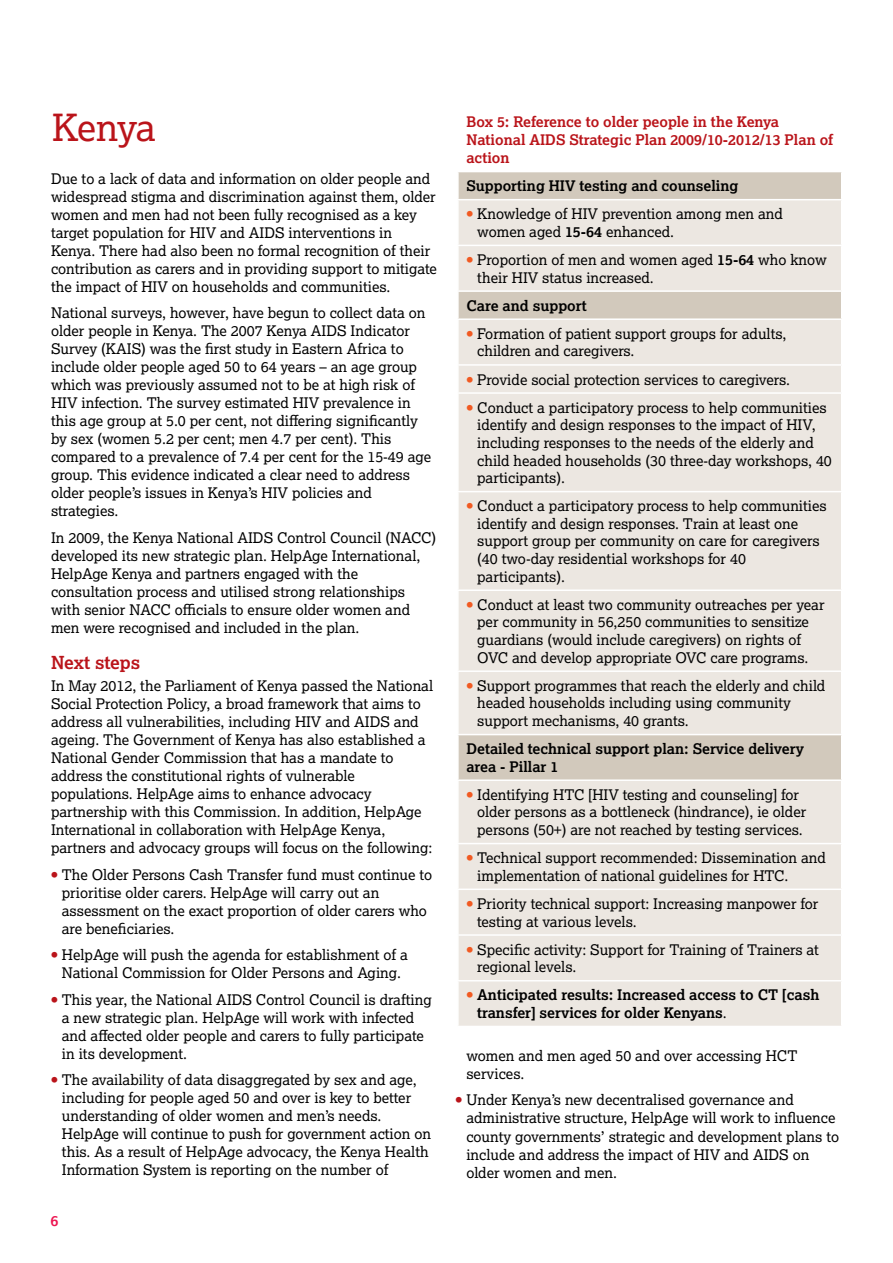
<style>
.page{position:relative;width:893px;height:1263px;background:#fff}
.page>*{position:absolute;margin:0;border:0;box-sizing:border-box;transform-origin:0 0}
.t1{font:37.5px "Lexia";letter-spacing:-.03em;color:#ba141a}
.t2{font:700 18px "Lexia";color:#ba141a}
.t3{font:14.7px/18px "Lexia";color:#000}
.t4{font:700 14.7px/17.5px "Lexia";color:#000}
.t5{font:700 14.7px/18px "Lexia";color:#ba141a}
.t6{font:700 14.7px "Lexia";color:#ed1651}
.s1{font-family:"Lexia X Bold";color:#f15a22}
.s2{font-weight:700}
.s3{font-family:"Lexia X Bold";font-weight:400;color:#f15a22}
.s4{font-weight:400}
.s5{font-family:"Lexia X Bold";color:#ba141a}
</style>
<div class="page">
<div style="left:459px;top:172px;width:382px;height:27px;background:#d2c9bc"></div>
<svg style="left:459px;top:200px;width:382px;height:826px;background:#e9e4dd"></svg>
<hr style="left:457px;top:245px;width:385px;height:1px;background:#fff">
<hr style="left:457px;top:364px;width:385px;height:2px;background:#fff">
<hr style="left:457px;top:392px;width:385px;height:2px;background:#fff">
<hr style="left:457px;top:491px;width:385px;height:1px;background:#fff">
<hr style="left:457px;top:589px;width:385px;height:2px;background:#fff">
<hr style="left:457px;top:670px;width:385px;height:2px;background:#fff">
<hr style="left:457px;top:843px;width:385px;height:1px;background:#fff">
<hr style="left:457px;top:888px;width:385px;height:2px;background:#fff">
<hr style="left:457px;top:934px;width:385px;height:2px;background:#fff">
<hr style="left:457px;top:980px;width:385px;height:1px;background:#fff">
<hr style="left:457px;top:290px;width:385px;height:2px;background:#fff">
<hr style="left:457px;top:318px;width:385px;height:2px;background:#fff">
<hr style="left:457px;top:734px;width:385px;height:1px;background:#fff">
<hr style="left:457px;top:779px;width:385px;height:2px;background:#fff">
<h1 class="t1" style="left:52px;top:104px;width:105px">Kenya</h1>
<p class="t5" style="left:466px;top:112px;width:368px">Box 5: Reference to older people in the Kenya<br>National AIDS Strategic Plan 2009/10-2012/13 Plan of action</p>
<p class="t4" style="left:466px;top:177px;width:274px">Supporting HIV testing and counseling</p>
<p class="t3" style="left:477px;top:205px;width:307px;line-height:17.5px;text-indent:-11px"><span class="s1">•</span> Knowledge of HIV prevention among men and women aged <span class="s2">15-64</span> enhanced.</p>
<p class="t3" style="left:477px;top:250px;width:351px;line-height:17.5px;text-indent:-11px"><span class="s1">•</span> Proportion of men and women aged <span class="s2">15-64</span> who know their HIV status increased.</p>
<p class="t4" style="left:466px;top:296px;width:122px">Care and support</p>
<p class="t3" style="left:477px;top:324px;width:311px;line-height:17.5px;text-indent:-11px"><span class="s1">•</span> Formation of patient support groups for adults, children and caregivers.</p>
<p class="t3" style="left:466px;top:370px;width:325px"><span class="s1">•</span> Provide social protection services to caregivers.</p>
<p class="t3" style="left:477px;top:398px;width:356px;line-height:17.5px;text-indent:-11px"><span class="s1">•</span> Conduct a participatory process to help communities identify and design responses to the impact of HIV, including responses to the needs of the elderly and child headed households (30 three-day workshops, 40 participants).</p>
<p class="t3" style="left:477px;top:497px;width:351px;line-height:17.5px;text-indent:-11px"><span class="s1">•</span> Conduct a participatory process to help communities identify and design responses. Train at least one support group per community on care for caregivers (40 two-day residential workshops for 40 participants).</p>
<p class="t3" style="left:477px;top:595px;width:349px;line-height:17.5px;text-indent:-11px"><span class="s1">•</span> Conduct at least two community outreaches per year per community in 56,250 communities to sensitize guardians (would include caregivers) on rights of OVC and develop appropriate OVC care programs.</p>
<p class="t3" style="left:477px;top:676px;width:350px;line-height:17.5px;text-indent:-11px"><span class="s1">•</span> Support programmes that reach the elderly and child headed households including using community support mechanisms, 40 grants.</p>
<p class="t4" style="left:466px;top:740px;width:339px">Detailed technical support plan: Service delivery area - Pillar 1</p>
<p class="t3" style="left:477px;top:785px;width:331px;line-height:17.5px;text-indent:-11px"><span class="s1">•</span> Identifying HTC [HIV testing and counseling] for older persons as a bottleneck (hindrance), ie older persons (50+) are not reached by testing services.</p>
<p class="t3" style="left:477px;top:849px;width:350px;line-height:17.5px;text-indent:-11px"><span class="s1">•</span> Technical support recommended: Dissemination and implementation of national guidelines for HTC.</p>
<p class="t3" style="left:477px;top:894px;width:343px;line-height:17.5px;text-indent:-11px"><span class="s1">•</span> Priority technical support: Increasing manpower for testing at various levels.</p>
<p class="t3" style="left:477px;top:940px;width:343px;line-height:17.5px;text-indent:-11px"><span class="s1">•</span> Specific activity: Support for Training of Trainers at regional levels.</p>
<p class="t4" style="left:477px;top:986px;width:344px;text-indent:-11px"><span class="s3">•</span> Anticipated results: Increased access to CT [cash transfer] services for older Kenyans<span class="s4">.</span></p>
<p class="t3" style="left:51px;top:169px;width:387px">Due to a lack of data and information on older people and widespread stigma and discrimination against them, older women and men had not been fully recognised as a key target population for HIV and AIDS interventions in Kenya. There had also been no formal recognition of their contribution as carers and in providing support to mitigate the impact of HIV on households and communities.</p>
<p class="t3" style="left:51px;top:304px;width:382px">National surveys, however, have begun to collect data on older people in Kenya. The 2007 Kenya AIDS Indicator Survey (KAIS) was the first study in Eastern Africa to include older people aged 50 to 64 years – an age group which was previously assumed not to be at high risk of HIV infection. The survey estimated HIV prevalence in this age group at 5.0 per cent, not differing significantly by sex (women 5.2 per cent; men 4.7 per cent). This compared to a prevalence of 7.4 per cent for the 15-49 age group. This evidence indicated a clear need to address older people’s issues in Kenya’s HIV policies and strategies.</p>
<p class="t3" style="left:51px;top:528px;width:387px">In 2009, the Kenya National AIDS Control Council (NACC) developed its new strategic plan. HelpAge International, HelpAge Kenya and partners engaged with the consultation process and utilised strong relationships with senior NACC officials to ensure older women and men were recognised and included in the plan.</p>
<p class="t2" style="left:51px;top:651px;width:91px">Next steps</p>
<p class="t3" style="left:51px;top:676px;width:384px">In May 2012, the Parliament of Kenya passed the National Social Protection Policy, a broad framework that aims to address all vulnerabilities, including HIV and AIDS and ageing. The Government of Kenya has also established a National Gender Commission that has a mandate to address the constitutional rights of vulnerable populations. HelpAge aims to enhance advocacy partnership with this Commission. In addition, HelpAge International in collaboration with HelpAge Kenya, partners and advocacy groups will focus on the following:</p>
<p class="t3" style="left:62px;top:865px;width:372px;text-indent:-11px"><span class="s5">•</span> The Older Persons Cash Transfer fund must continue to prioritise older carers. HelpAge will carry out an assessment on the exact proportion of older carers who are beneficiaries.</p>
<p class="t3" style="left:51px;top:945px;width:359px;text-align:center"><span class="s5">•</span> HelpAge will push the agenda for establishment of a<br>National Commission for Older Persons and Aging.</p>
<p class="t3" style="left:62px;top:990px;width:371px;text-indent:-11px"><span class="s5">•</span> This year, the National AIDS Control Council is drafting a new strategic plan. HelpAge will work with infected and affected older people and carers to fully participate in its development.</p>
<p class="t3" style="left:62px;top:1070px;width:371px;text-indent:-11px"><span class="s5">•</span> The availability of data disaggregated by sex and age, including for people aged 50 and over is key to better understanding of older women and men’s needs.<br>HelpAge will continue to push for government action on this. As a result of HelpAge advocacy, the Kenya Health Information System is reporting on the number of</p>
<p class="t3" style="left:466px;top:1046px;width:333px">women and men aged 50 and over accessing HCT services.</p>
<p class="t3" style="left:466px;top:1091px;width:374px;text-indent:-11px"><span class="s5">•</span> Under Kenya’s new decentralised governance and administrative structure, HelpAge will work to influence county governments’ strategic and development plans to include and address the impact of HIV and AIDS on older women and men.</p>
<p class="t6" style="left:51px;top:1211px;width:9px">6</p>
</div>
